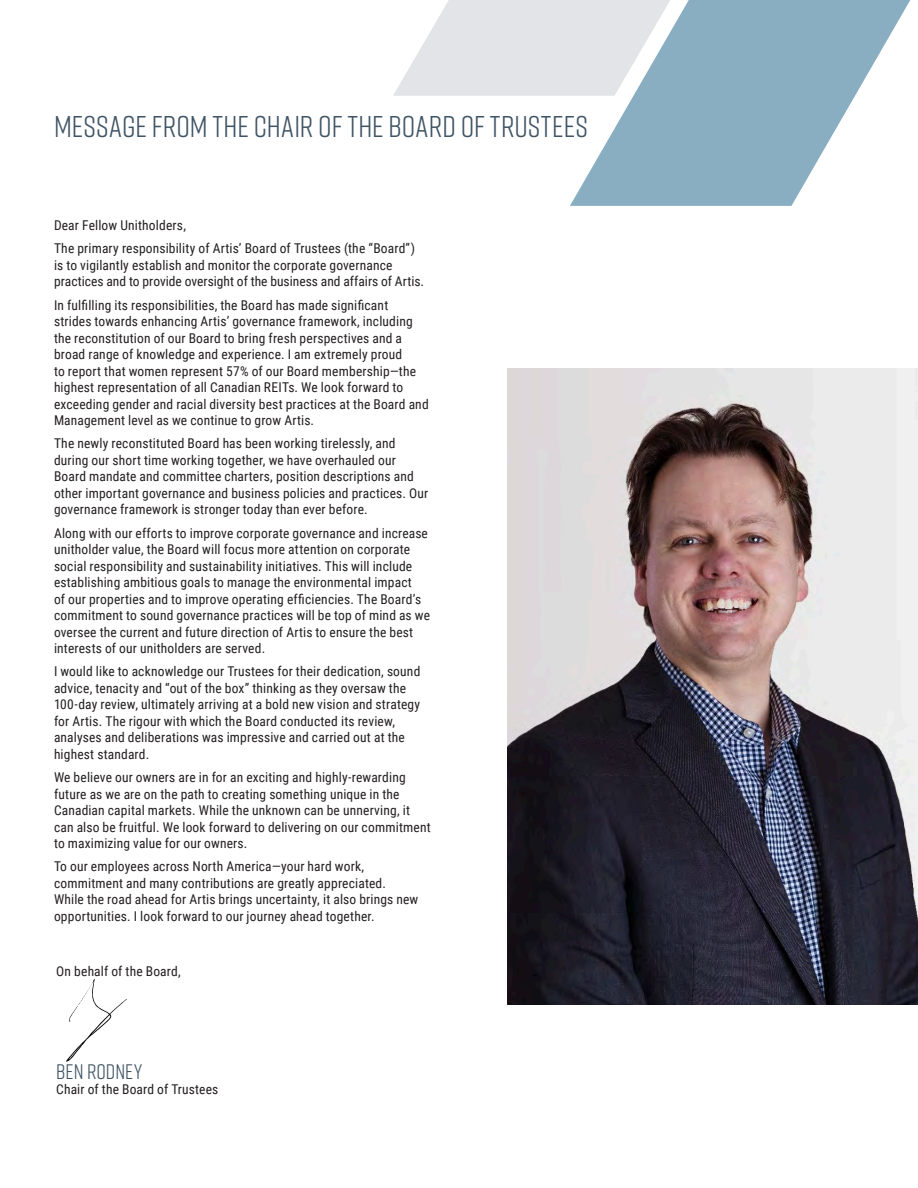
<style>
.page{position:relative;width:918px;height:1188px;background:#fff}
.page>*{position:absolute;margin:0;border:0;box-sizing:border-box;transform-origin:0 0}
.t1{font:30px "Rift";letter-spacing:.005em;color:#3f5465}
.t2{font:21px "Rift";color:#3f5465}
.Body{font:13.5px/16.5px "Roboto Condensed";letter-spacing:.01em;color:#231f20}
</style>
<div class="page">
<svg style="left:570px;top:0;width:341px;height:206px;fill:#89aec2"></svg>
<svg style="left:393px;top:0;width:285px;height:96px"></svg>
<img style="left:507px;top:368px;width:411px;height:637px">
<svg style="left:66px;top:979px;width:61px;height:83px"></svg>
<p class="t1" style="left:54px;top:105px;width:536px">MESSAGE FROM THE CHAIR OF THE BOARD OF TRUSTEES</p>
<p class="Body" style="left:54px;top:217px;width:133px">Dear Fellow Unitholders,</p>
<p class="Body" style="left:54px;top:240px;width:372px">The primary responsibility of Artis’ Board of Trustees (the “Board”) is to vigilantly establish and monitor the corporate governance practices and to provide oversight of the business and affairs of Artis.</p>
<p class="Body" style="left:54px;top:296px;width:376px">In fulfilling its responsibilities, the Board has made significant strides towards enhancing Artis’ governance framework, including the reconstitution of our Board to bring fresh perspectives and a broad range of knowledge and experience. I am extremely proud<br>to report that women represent 57% of our Board membership—the highest representation of all Canadian REITs. We look forward to exceeding gender and racial diversity best practices at the Board and Management level as we continue to grow Artis.</p>
<p class="Body" style="left:54px;top:435px;width:376px">The newly reconstituted Board has been working tirelessly, and during our short time working together, we have overhauled our Board mandate and committee charters, position descriptions and other important governance and business policies and practices. Our governance framework is stronger today than ever before.</p>
<p class="Body" style="left:54px;top:524px;width:378px">Along with our efforts to improve corporate governance and increase unitholder value, the Board will focus more attention on corporate social responsibility and sustainability initiatives. This will include establishing ambitious goals to manage the environmental impact<br>of our properties and to improve operating efficiencies. The Board’s commitment to sound governance practices will be top of mind as we oversee the current and future direction of Artis to ensure the best interests of our unitholders are served.</p>
<p class="Body" style="left:54px;top:663px;width:368px">I would like to acknowledge our Trustees for their dedication, sound advice, tenacity and “out of the box” thinking as they oversaw the 100-day review, ultimately arriving at a bold new vision and strategy for Artis. The rigour with which the Board conducted its review, analyses and deliberations was impressive and carried out at the highest standard.</p>
<p class="Body" style="left:54px;top:769px;width:378px">We believe our owners are in for an exciting and highly-rewarding future as we are on the path to creating something unique in the Canadian capital markets. While the unknown can be unnerving, it can also be fruitful. We look forward to delivering on our commitment to maximizing value for our owners.</p>
<p class="Body" style="left:54px;top:858px;width:366px">To our employees across North America—your hard work, commitment and many contributions are greatly appreciated.<br>While the road ahead for Artis brings uncertainty, it also brings new opportunities. I look forward to our journey ahead together.</p>
<p class="Body" style="left:56px;top:963px;width:126px">On behalf of the Board,</p>
<p class="t2" style="left:56px;top:1057px;width:88px">BEN RODNEY</p>
<p class="Body" style="left:56px;top:1081px;width:164px">Chair of the Board of Trustees</p>
</div>
